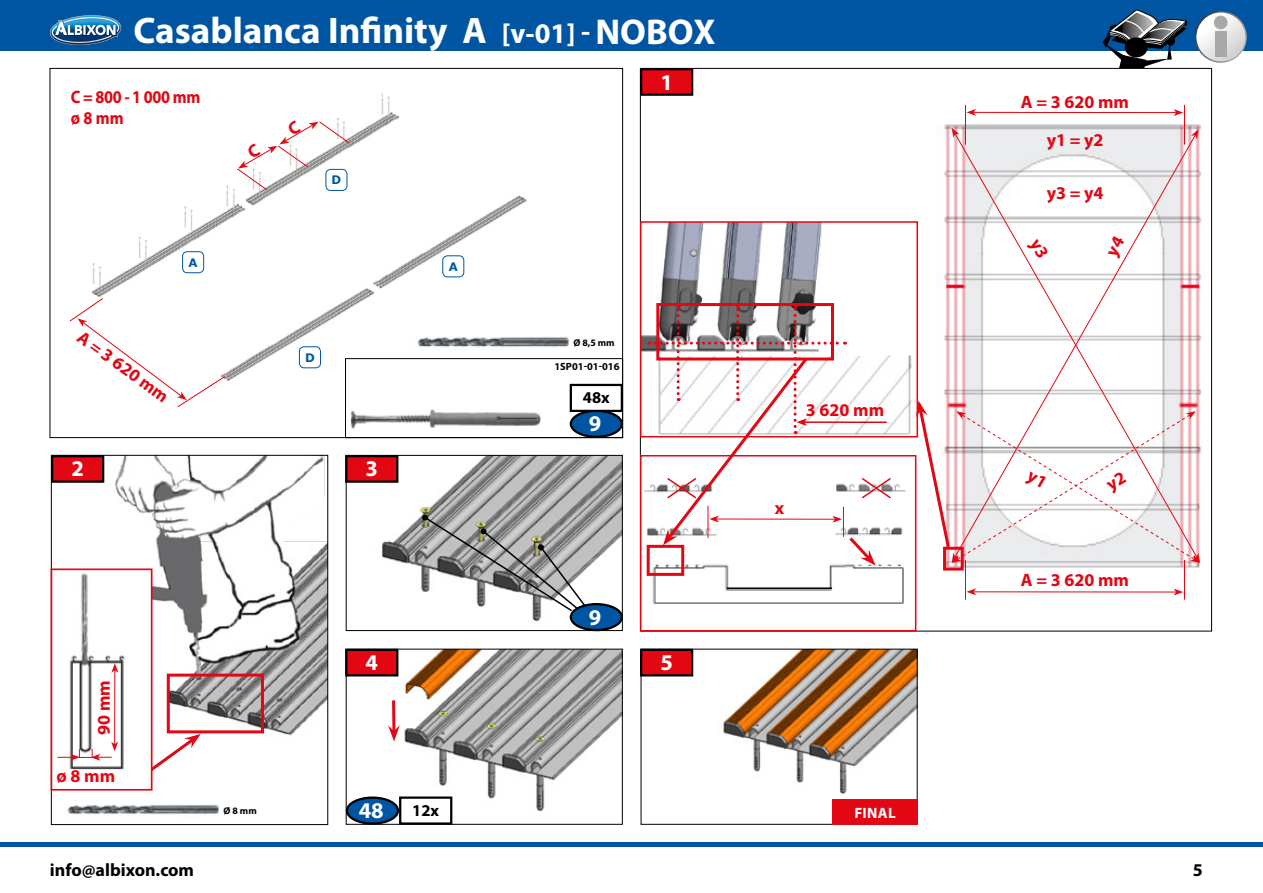
<style>
.page{position:relative;width:1263px;height:893px;background:#fff}
.page>*{position:absolute;margin:0;border:0;box-sizing:border-box;transform-origin:0 0}
.t1{font:700 37.05px "Myriad Pro";color:#fff}
.t2{font:700 22.5px "Myriad Pro";color:#fff}
.t3{font:700 18px "Myriad Pro";color:#e30613}
.t4{font:700 18px "Myriad Pro";color:#000}
.t5{font:700 18px/21.6px "Myriad Pro";letter-spacing:-.02em;color:#e30613;scale:.9 1}
.t6{font:700 16.5px "Myriad Pro";color:#000}
.t7{font:700 15px "Myriad Pro";letter-spacing:.02em;color:#fff}
.t8{font:700 11.7px "Verdana";color:#0055a3}
.t9{font:700 10.5px "Myriad Pro";color:#000}
.t10{font:700 9.75px "Myriad Pro";color:#000}
.s1{font-size:28.5px}
.s2{font-size:36px}
</style>
<div class="page">
<div style="left:0;top:0;width:1263px;height:51px;background:#0055a3"></div>
<hr style="left:0;top:842px;width:1263px;height:4px;background:#0055a3">
<svg style="left:1196px;top:12px;width:50px;height:50px"></svg>
<div style="left:1195px;top:11px;width:52px;height:52px;border:2px solid #fff;border-radius:50%"></div>
<div style="left:1215px;top:32px;width:11px;height:25px;background:#a8a8a7"></div>
<div style="left:1214px;top:16px;width:13px;height:13px;background:#a8a8a7;border-radius:50%"></div>
<svg style="left:1102px;top:10px;width:85px;height:58px"></svg>
<svg style="left:50px;top:15px;width:71px;height:30px"></svg>
<img style="left:646px;top:551px;width:258px;height:53px">
<img style="left:647px;top:527px;width:2px;height:9px">
<img style="left:892px;top:483px;width:14px;height:9px">
<img style="left:892px;top:527px;width:11px;height:9px">
<img style="left:644px;top:490px;width:5px;height:3px">
<img style="left:892px;top:355px;width:19px;height:79px">
<img style="left:91px;top:93px;width:505px;height:328px">
<svg style="left:69px;top:297px;width:157px;height:111px"></svg>
<div style="left:345px;top:358px;width:278px;height:80px;border:1px solid #000"></div>
<img style="left:351px;top:410px;width:191px;height:18px">
<div style="left:571px;top:411px;width:51px;height:26px;background:#0055a3;border-radius:50%"></div>
<div style="left:570px;top:410px;width:53px;height:28px;border:2px solid #000;border-radius:50%"></div>
<div style="left:571px;top:385px;width:51px;height:26px;background:#fff"></div>
<div style="left:570px;top:384px;width:53px;height:28px;border:2px solid #000"></div>
<img style="left:381px;top:457px;width:240px;height:172px">
<div style="left:346px;top:455px;width:277px;height:176px;border:1px solid #000"></div>
<svg style="left:422px;top:514px;width:166px;height:104px"></svg>
<div style="left:571px;top:604px;width:51px;height:26px;background:#0055a3;border-radius:50%"></div>
<div style="left:570px;top:603px;width:53px;height:28px;border:2px solid #000;border-radius:50%"></div>
<img style="left:115px;top:457px;width:211px;height:279px">
<div style="left:167px;top:674px;width:97px;height:59px;border:3px solid #e30613"></div>
<svg style="left:152px;top:734px;width:49px;height:41px"></svg>
<img style="left:69px;top:571px;width:80px;height:199px">
<div style="left:51px;top:568px;width:101px;height:223px;border:2px solid #e30613"></div>
<hr style="left:114px;top:670px;width:1px;height:74px;background:#e30613">
<svg style="left:111px;top:663px;width:7px;height:10px"></svg>
<svg style="left:57px;top:742px;width:61px;height:19px"></svg>
<img style="left:67px;top:804px;width:152px;height:11px">
<img style="left:944px;top:104px;width:258px;height:489px">
<svg style="left:1191px;top:129px;width:8px;height:10px"></svg>
<svg style="left:954px;top:133px;width:243px;height:267px"></svg>
<svg style="left:952px;top:128px;width:7px;height:10px"></svg>
<hr style="left:974px;top:112px;width:202px;height:1px;background:#e30613">
<svg style="left:966px;top:109px;width:10px;height:7px"></svg>
<svg style="left:1174px;top:109px;width:9px;height:7px"></svg>
<hr style="left:965px;top:105px;width:1px;height:40px;background:#e30613">
<hr style="left:1184px;top:105px;width:1px;height:40px;background:#e30613">
<hr style="left:965px;top:560px;width:1px;height:40px;background:#e30613">
<hr style="left:1184px;top:560px;width:1px;height:40px;background:#e30613">
<hr style="left:974px;top:591px;width:202px;height:1px;background:#e30613">
<svg style="left:966px;top:588px;width:10px;height:7px"></svg>
<svg style="left:1174px;top:589px;width:9px;height:6px"></svg>
<div style="left:943px;top:547px;width:21px;height:24px;border:3px solid #e30613"></div>
<img style="left:643px;top:224px;width:179px;height:128px">
<div style="left:656px;top:303px;width:178px;height:58px;border:3px solid #e30613"></div>
<div style="left:640px;top:455px;width:276px;height:176px;border:2px solid #e30613"></div>
<div style="left:647px;top:545px;width:37px;height:31px;border:3px solid #e30613"></div>
<hr style="left:727px;top:587px;width:105px;height:2px;background:#000">
<svg style="left:649px;top:305px;width:243px;height:261px"></svg>
<div style="left:641px;top:69px;width:51px;height:26px;background:#e30613"></div>
<div style="left:640px;top:68px;width:53px;height:28px;border:2px solid #000"></div>
<div style="left:52px;top:456px;width:51px;height:26px;background:#e30613"></div>
<div style="left:51px;top:455px;width:53px;height:28px;border:2px solid #000"></div>
<div style="left:346px;top:456px;width:51px;height:26px;background:#e30613"></div>
<div style="left:345px;top:455px;width:53px;height:28px;border:2px solid #000"></div>
<img style="left:413px;top:336px;width:160px;height:14px">
<div style="left:573px;top:334px;width:44px;height:17px;background:#fff"></div>
<div style="left:182px;top:251px;width:22px;height:22px;border:1px solid #0055a3;border-radius:5px"></div>
<div style="left:299px;top:346px;width:22px;height:22px;border:1px solid #0055a3;border-radius:5px"></div>
<div style="left:442px;top:255px;width:22px;height:22px;border:1px solid #0055a3;border-radius:5px"></div>
<div style="left:640px;top:221px;width:278px;height:216px;border:2px solid #e30613"></div>
<img style="left:383px;top:651px;width:238px;height:172px">
<div style="left:346px;top:649px;width:277px;height:176px;border:1px solid #000"></div>
<div style="left:346px;top:650px;width:51px;height:25px;background:#e30613"></div>
<div style="left:345px;top:649px;width:53px;height:27px;border:2px solid #000"></div>
<img style="left:723px;top:651px;width:192px;height:144px">
<div style="left:641px;top:649px;width:276px;height:176px;border:1px solid #000"></div>
<div style="left:641px;top:650px;width:51px;height:25px;background:#e30613"></div>
<div style="left:640px;top:649px;width:53px;height:27px;border:2px solid #000"></div>
<div style="left:832px;top:799px;width:85px;height:26px;background:#e30613"></div>
<hr style="left:392px;top:700px;width:3px;height:31px;background:#e30613">
<svg style="left:388px;top:725px;width:12px;height:16px"></svg>
<div style="left:347px;top:798px;width:51px;height:25px;background:#0055a3;border-radius:50%"></div>
<div style="left:346px;top:796px;width:53px;height:29px;border:2px solid #000;border-radius:50%"></div>
<div style="left:400px;top:798px;width:51px;height:25px;background:#fff"></div>
<div style="left:399px;top:796px;width:53px;height:29px;border:2px solid #000"></div>
<svg style="left:236px;top:121px;width:114px;height:70px"></svg>
<svg style="left:1026px;top:238px;width:23px;height:21px"></svg>
<svg style="left:1108px;top:235px;width:17px;height:24px"></svg>
<svg style="left:916px;top:400px;width:284px;height:163px"></svg>
<h1 class="t1" style="left:134px;top:6px;width:584px">Casablanca Infinity A <span class="s1">[v-01] -</span> <span class="s2">NOBOX</span></h1>
<p class="t5" style="left:71px;top:85px;width:145px">C = 800 - 1 000 mm ø 8 mm</p>
<p class="t8" style="left:189px;top:254px;width:11px">A</p>
<p class="t3" style="left:86px;top:325px;width:109px;rotate:36deg">A = 3 620 mm</p>
<p class="t8" style="left:332px;top:172px;width:11px">D</p>
<p class="t8" style="left:305px;top:349px;width:11px">D</p>
<p class="t2" style="left:71px;top:454px;width:14px">2</p>
<p class="t2" style="left:365px;top:454px;width:14px">3</p>
<p class="t8" style="left:449px;top:258px;width:11px">A</p>
<p class="t2" style="left:660px;top:67px;width:14px">1</p>
<p class="t10" style="left:573px;top:336px;width:43px">Ø 8,5 mm</p>
<p class="t9" style="left:554px;top:359px;width:67px">1SP01-01-016</p>
<p class="t6" style="left:583px;top:387px;width:28px">48x</p>
<p class="t2" style="left:589px;top:409px;width:14px">9</p>
<p class="t2" style="left:589px;top:602px;width:14px">9</p>
<p class="t3" style="left:92px;top:735px;width:56px;rotate:-90deg">90 mm</p>
<p class="t3" style="left:57px;top:764px;width:60px">ø 8 mm</p>
<p class="t2" style="left:365px;top:648px;width:14px">4</p>
<p class="t2" style="left:660px;top:648px;width:14px">5</p>
<p class="t3" style="left:806px;top:399px;width:80px">3 620 mm</p>
<p class="t3" style="left:775px;top:496px;width:11px">x</p>
<p class="t10" style="left:224px;top:804px;width:35px">Ø 8 mm</p>
<p class="t2" style="left:359px;top:796px;width:26px">48</p>
<p class="t6" style="left:412px;top:800px;width:28px">12x</p>
<p class="t7" style="left:854px;top:803px;width:43px">FINAL</p>
<p class="t3" style="left:1021px;top:90px;width:109px">A = 3 620 mm</p>
<p class="t3" style="left:1047px;top:128px;width:58px">y1 = y2</p>
<p class="t3" style="left:1047px;top:181px;width:58px">y3 = y4</p>
<p class="t3" style="left:1021px;top:568px;width:109px">A = 3 620 mm</p>
<p class="t4" style="left:50px;top:858px;width:146px">info@albixon.com</p>
<p class="t4" style="left:1193px;top:858px;width:11px">5</p>
</div>
